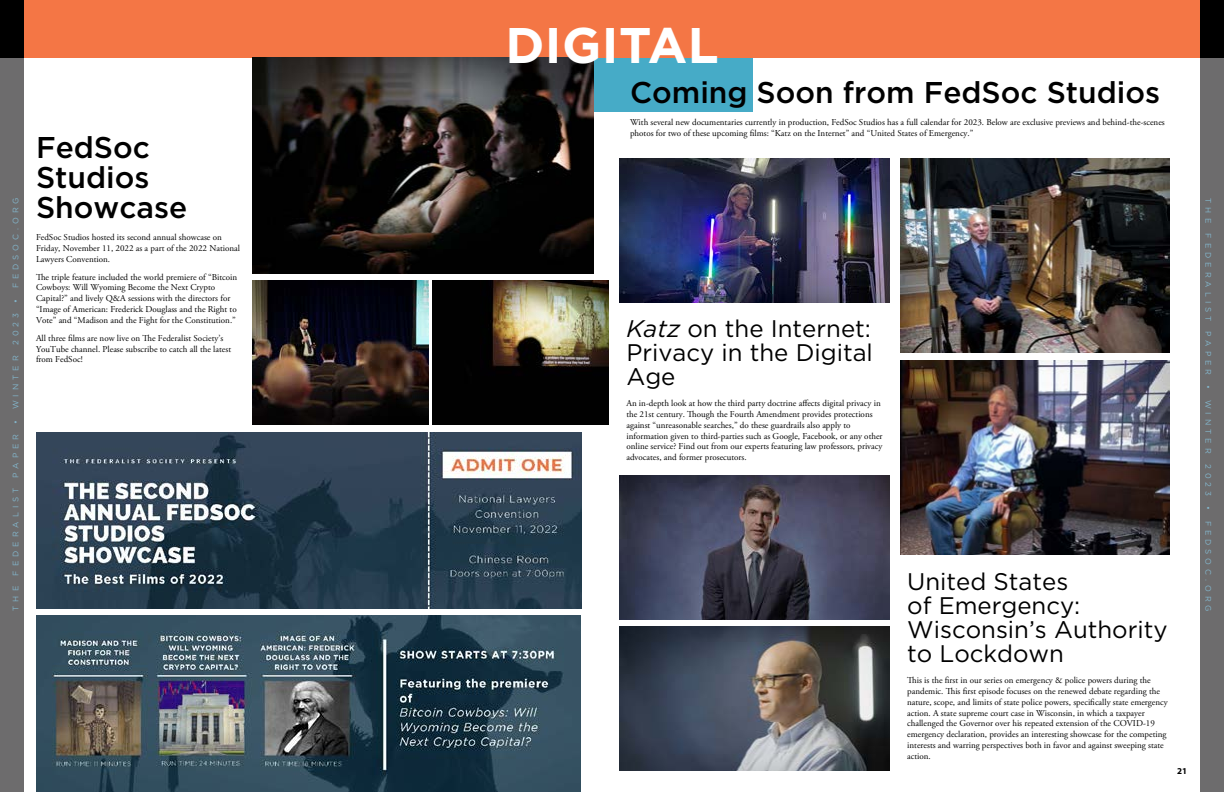
<style>
.page{position:relative;width:1224px;height:792px;background:#fff}
.page>*{position:absolute;margin:0;border:0;box-sizing:border-box;transform-origin:0 0}
.t1{font:700 50px "Gotham";letter-spacing:.01em;color:#fff}
.t2{font:500 30px/30px "Gotham";color:#000}
.t3{font:24px/24px "Gotham";color:#000;text-align:justify}
.t4{font:9px/10.8px "Adobe Garamond Pro";color:#000}
.t5{font:700 9px "Myriad Pro";color:#000}
.t6{font:8px "Gotham";letter-spacing:.5em;color:#83b6cc}
.s1{font-style:italic}
</style>
<div class="page">
<div style="left:1200px;top:53px;width:24px;height:739px;background:#6d6c6d"></div>
<div style="left:0;top:53px;width:24px;height:739px;background:#6d6c6d"></div>
<div style="left:0;top:0;width:24px;height:58px;background:#000"></div>
<div style="left:1200px;top:0;width:24px;height:58px;background:#000"></div>
<div style="left:24px;top:0;width:588px;height:58px;background:#f47645"></div>
<div style="left:612px;top:0;width:588px;height:58px;background:#f47645"></div>
<div style="left:465px;top:58px;width:288px;height:54px;background:#46abc7"></div>
<img style="left:252px;top:58px;width:342px;height:216px">
<img style="left:432px;top:281px;width:176px;height:144px">
<img style="left:252px;top:281px;width:176px;height:144px">
<img style="left:619px;top:158px;width:270px;height:144px">
<img style="left:619px;top:626px;width:270px;height:144px">
<img style="left:619px;top:475px;width:270px;height:144px">
<img style="left:900px;top:360px;width:270px;height:194px">
<img style="left:900px;top:158px;width:270px;height:195px">
<img style="left:36px;top:432px;width:545px;height:176px">
<img style="left:36px;top:616px;width:545px;height:176px">
<h1 class="t1" style="left:505px;top:12px;width:215px">DIGITAL</h1>
<h2 class="t2" style="left:630px;top:77px;width:532px">Coming Soon from FedSoc Studios</h2>
<p class="t4" style="left:630px;top:117px;width:536px">With several new documentaries currently in production, FedSoc Studios has a full calendar for 2023. Below are exclusive previews and behind-the-scenes photos for two of these upcoming films: “Katz on the Internet” and “United States of Emergency.”</p>
<h2 class="t2" style="left:36px;top:132px;width:153px">FedSoc<br>Studios<br>Showcase</h2>
<p class="t4" style="left:36px;top:232px;width:206px">FedSoc Studios hosted its second annual showcase on<br>Friday, November 11, 2022 as a part of the 2022 National<br>Lawyers Convention.</p>
<p class="t4" style="left:36px;top:272px;width:203px">The triple feature included the world premiere of “Bitcoin Cowboys: Will Wyoming Become the Next Crypto Capital?” and lively Q&amp;A sessions with the directors for “Image of American: Frederick Douglass and the Right to Vote” and “Madison and the Fight for the Constitution.”</p>
<p class="t4" style="left:36px;top:333px;width:197px">All three films are now live on The Federalist Society’s<br>YouTube channel. Please subscribe to catch all the latest from FedSoc!</p>
<p class="t6" style="left:10px;top:303px;width:107px;rotate:-90deg">• FEDSOC.ORG</p>
<p class="t6" style="left:1214px;top:198px;width:26px;rotate:90deg">THE</p>
<p class="t6" style="left:1214px;top:233px;width:89px;rotate:90deg">FEDERALIST</p>
<p class="t6" style="left:1214px;top:331px;width:45px;rotate:90deg">PAPER</p>
<p class="t6" style="left:1214px;top:385px;width:69px;rotate:90deg">• WINTER</p>
<p class="t6" style="left:1214px;top:464px;width:34px;rotate:90deg">2023</p>
<p class="t6" style="left:1214px;top:506px;width:107px;rotate:90deg">• FEDSOC.ORG</p>
<p class="t6" style="left:10px;top:345px;width:34px;rotate:-90deg">2023</p>
<h3 class="t3" style="left:626px;top:316px;width:248px"><span class="s1">Katz</span> on the Internet:<br>Privacy in the Digital Age</h3>
<p class="t4" style="left:626px;top:398px;width:258px">An in-depth look at how the third party doctrine affects digital privacy in the 21st century. Though the Fourth Amendment provides protections against “unreasonable searches,” do these guardrails also apply to information given to third-parties such as Google, Facebook, or any other online service? Find out from our experts featuring law professors, privacy advocates, and former prosecutors.</p>
<p class="t6" style="left:10px;top:424px;width:69px;rotate:-90deg">• WINTER</p>
<p class="t6" style="left:10px;top:478px;width:45px;rotate:-90deg">PAPER</p>
<p class="t6" style="left:10px;top:576px;width:89px;rotate:-90deg">FEDERALIST</p>
<h3 class="t3" style="left:907px;top:569px;width:262px;text-align:left">United States<br>of Emergency:<br>Wisconsin’s Authority to Lockdown</h3>
<p class="t4" style="left:907px;top:675px;width:262px">This is the first in our series on emergency &amp; police powers during the pandemic. This first episode focuses on the renewed debate regarding the nature, scope, and limits of state police powers, specifically state emergency action. A state supreme court case in Wisconsin, in which a taxpayer challenged the Governor over his repeated extension of the COVID-19 emergency declaration, provides an interesting showcase for the competing interests and warring perspectives both in favor and against sweeping state action.</p>
<p class="t6" style="left:10px;top:611px;width:26px;rotate:-90deg">THE</p>
<p class="t5" style="left:1177px;top:765px;width:11px">21</p>
</div>
